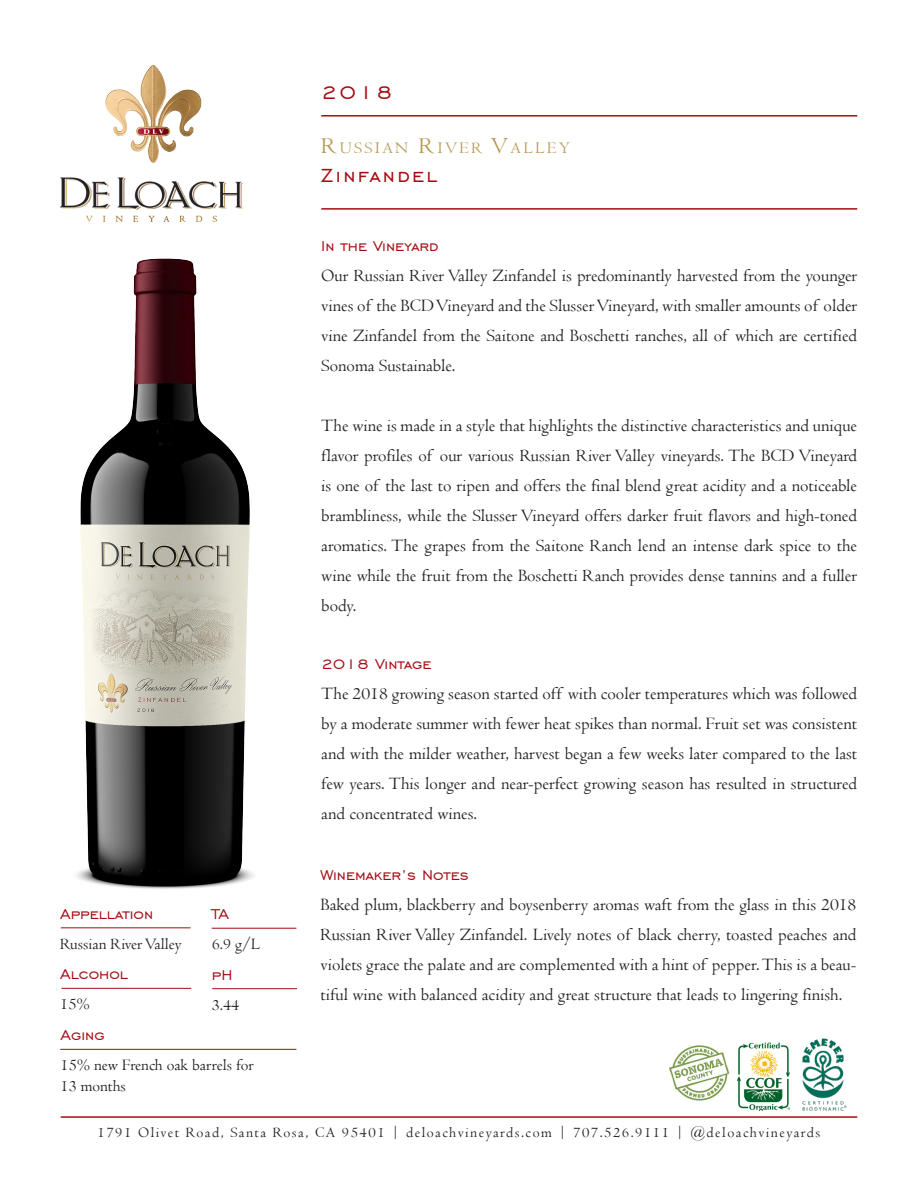
<style>
.page{position:relative;width:918px;height:1188px;background:#fff}
.page>*{position:absolute;margin:0;border:0;box-sizing:border-box;transform-origin:0 0}
.t1{font:24px "Engravers Gothic BT";letter-spacing:.1em;color:#a50a11}
.t2{font:18px/30px "Centaur";color:#231f20;text-align:justify}
.t3{font:18px "Engravers Gothic BT";color:#a50a11}
.t4{font:16.8px "Centaur";letter-spacing:.145em;color:#b59a55}
.t5{font:16.5px "Centaur";color:#231f20}
.t6{font:15px "Centaur";letter-spacing:.1em;color:#231f20}
.s1{font-size:24px}
</style>
<div class="page">
<img style="left:60px;top:65px;width:183px;height:157px">
<hr style="left:321px;top:115px;width:536px;height:2px;background:#a50a11">
<hr style="left:321px;top:208px;width:536px;height:2px;background:#a50a11">
<img style="left:76px;top:258px;width:178px;height:631px">
<hr style="left:61px;top:1116px;width:796px;height:2px;background:#a50a11">
<hr style="left:61px;top:927px;width:130px;height:1px;background:#a50a11">
<hr style="left:60px;top:1049px;width:236px;height:1px;background:#a50a11">
<hr style="left:212px;top:928px;width:84px;height:1px;background:#a50a11">
<hr style="left:212px;top:988px;width:85px;height:1px;background:#a50a11">
<hr style="left:61px;top:988px;width:130px;height:1px;background:#a50a11">
<img style="left:669px;top:1045px;width:61px;height:56px">
<img style="left:802px;top:1038px;width:45px;height:73px">
<img style="left:737px;top:1042px;width:54px;height:69px">
<p class="t1" style="left:321px;top:79px;width:73px">2018</p>
<p class="t4" style="left:321px;top:138px;width:250px"><span class="s1">R</span>USSIAN <span class="s1">R</span>IVER <span class="s1">V</span>ALLEY</p>
<p class="t1" style="left:321px;top:162px;width:118px">Zinfandel</p>
<p class="t3" style="left:321px;top:236px;width:119px">In the Vineyard</p>
<p class="t2" style="left:321px;top:260px;width:537px">Our Russian River Valley Zinfandel is predominantly harvested from the younger vines of the BCD Vineyard and the Slusser Vineyard, with smaller amounts of older vine Zinfandel from the Saitone and Boschetti ranches, all of which are certified Sonoma Sustainable.</p>
<p class="t2" style="left:321px;top:410px;width:537px">The wine is made in a style that highlights the distinctive characteristics and unique flavor profiles of our various Russian River Valley vineyards. The BCD Vineyard is one of the last to ripen and offers the final blend great acidity and a noticeable brambliness, while the Slusser Vineyard offers darker fruit flavors and high-toned aromatics. The grapes from the Saitone Ranch lend an intense dark spice to the wine while the fruit from the Boschetti Ranch provides dense tannins and a fuller body.</p>
<p class="t3" style="left:60px;top:904px;width:95px">Appellation</p>
<p class="t5" style="left:60px;top:934px;width:123px">Russian River Valley</p>
<p class="t3" style="left:60px;top:964px;width:69px">Alcohol</p>
<p class="t5" style="left:60px;top:994px;width:31px">15%</p>
<p class="t3" style="left:212px;top:904px;width:19px">TA</p>
<p class="t5" style="left:212px;top:934px;width:50px">6.9 g/L</p>
<p class="t3" style="left:212px;top:965px;width:22px">pH</p>
<p class="t5" style="left:212px;top:995px;width:29px">3.44</p>
<p class="t3" style="left:61px;top:1025px;width:46px">Aging</p>
<p class="t5" style="left:61px;top:1055px;width:195px">15% new French oak barrels for</p>
<p class="t5" style="left:61px;top:1076px;width:67px">13 months</p>
<p class="t3" style="left:321px;top:654px;width:112px">2018 Vintage</p>
<p class="t2" style="left:321px;top:678px;width:537px">The 2018 growing season started off with cooler temperatures which was followed by a moderate summer with fewer heat spikes than normal. Fruit set was consistent and with the milder weather, harvest began a few weeks later compared to the last few years. This longer and near-perfect growing season has resulted in structured and concentrated wines.</p>
<p class="t3" style="left:321px;top:865px;width:150px">Winemaker’s Notes</p>
<p class="t2" style="left:321px;top:889px;width:537px">Baked plum, blackberry and boysenberry aromas waft from the glass in this 2018<br>Russian River Valley Zinfandel. Lively notes of black cherry, toasted peaches and violets grace the palate and are complemented with a hint of pepper. This is a beau&shy;tiful wine with balanced acidity and great structure that leads to lingering finish.</p>
<p class="t6" style="left:98px;top:1123px;width:724px">1791 Olivet Road, Santa Rosa, CA 95401 | deloachvineyards.com | 707.526.9111 | @deloachvineyards</p>
</div>
